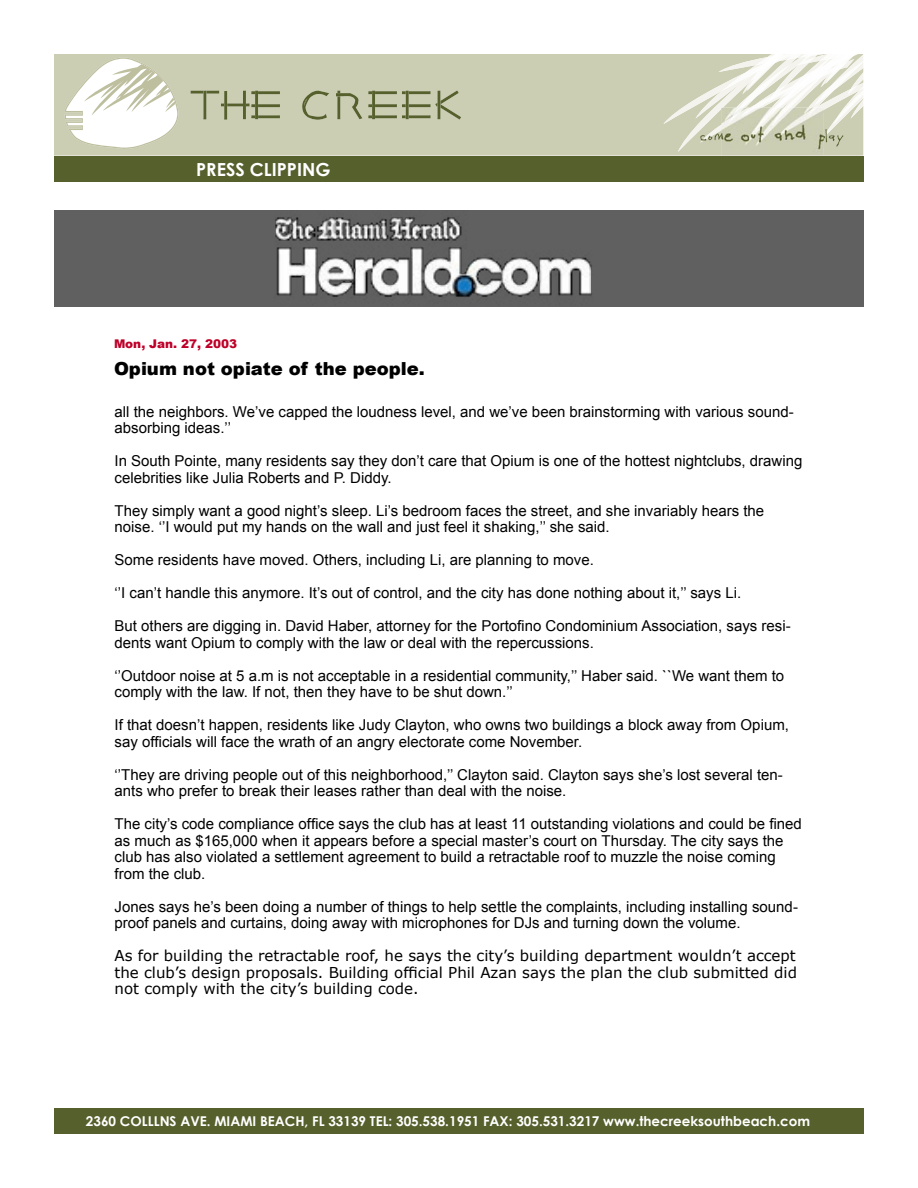
<style>
.page{position:relative;width:918px;height:1188px;background:#fff}
.page>*{position:absolute;margin:0;border:0;box-sizing:border-box;transform-origin:0 0}
.t1{font:900 18px "Arial";color:#000}
.t2{font:700 18px "Century Gothic";color:#fff}
.t3{font:15px/16.5px "Arial";color:#000}
.t4{font:15px/16.5px "Verdana";color:#000;text-align:justify}
.t5{font:700 13.5px "Century Gothic";color:#fff}
.t6{font:900 12px "Arial";color:#be0029}
</style>
<div class="page">
<div style="left:54px;top:1109px;width:810px;height:25px;background:#56602c"></div>
<div style="left:54px;top:54px;width:809px;height:102px;background:#ccceb4"></div>
<svg style="left:191px;top:91px;width:89px;height:29px;background:#adb191"></svg>
<svg style="left:368px;top:90px;width:93px;height:30px;background:#aaae8d"></svg>
<svg style="left:299px;top:91px;width:30px;height:29px"></svg>
<svg style="left:336px;top:91px;width:26px;height:28px"></svg>
<svg style="left:65px;top:57px;width:115px;height:92px"></svg>
<svg style="left:663px;top:54px;width:201px;height:98px"></svg>
<div style="left:54px;top:156px;width:810px;height:26px;background:#56602c"></div>
<div style="left:54px;top:211px;width:810px;height:96px;background:#606060"></div>
<img style="left:275px;top:217px;width:317px;height:80px">
<p class="t2" style="left:196px;top:158px;width:136px">PRESS CLIPPING</p>
<p class="t6" style="left:114px;top:337px;width:125px">Mon, Jan. 27, 2003</p>
<p class="t1" style="left:114px;top:358px;width:312px">Opium not opiate of the people.</p>
<p class="t3" style="left:115px;top:403px;width:681px">all the neighbors. We’ve capped the loudness level, and we’ve been brainstorming with various sound&shy;absorbing ideas.’’</p>
<p class="t3" style="left:115px;top:453px;width:689px">In South Pointe, many residents say they don’t care that Opium is one of the hottest nightclubs, drawing celebrities like Julia Roberts and P. Diddy.</p>
<p class="t3" style="left:115px;top:502px;width:651px">They simply want a good night’s sleep. Li’s bedroom faces the street, and she invariably hears the noise. ‘’I would put my hands on the wall and just feel it shaking,’’ she said.</p>
<p class="t3" style="left:115px;top:552px;width:481px">Some residents have moved. Others, including Li, are planning to move.</p>
<p class="t3" style="left:115px;top:585px;width:628px">‘’I can’t handle this anymore. It’s out of control, and the city has done nothing about it,’’ says Li.</p>
<p class="t3" style="left:115px;top:618px;width:678px">But others are digging in. David Haber, attorney for the Portofino Condominium Association, says resi&shy;dents want Opium to comply with the law or deal with the repercussions.</p>
<p class="t3" style="left:115px;top:667px;width:671px">‘’Outdoor noise at 5 a.m is not acceptable in a residential community,’’ Haber said. ``We want them to comply with the law. If not, then they have to be shut down.’’</p>
<p class="t3" style="left:115px;top:717px;width:676px">If that doesn’t happen, residents like Judy Clayton, who owns two buildings a block away from Opium, say officials will face the wrath of an angry electorate come November.</p>
<p class="t3" style="left:115px;top:766px;width:670px">‘’They are driving people out of this neighborhood,’’ Clayton said. Clayton says she’s lost several ten&shy;ants who prefer to break their leases rather than deal with the noise.</p>
<p class="t3" style="left:115px;top:816px;width:689px">The city’s code compliance office says the club has at least 11 outstanding violations and could be fined as much as $165,000 when it appears before a special master’s court on Thursday. The city says the club has also violated a settlement agreement to build a retractable roof to muzzle the noise coming from the club.</p>
<p class="t3" style="left:115px;top:898px;width:685px">Jones says he’s been doing a number of things to help settle the complaints, including installing sound&shy;proof panels and curtains, doing away with microphones for DJs and turning down the volume.</p>
<p class="t4" style="left:115px;top:947px;width:684px">As for building the retractable roof, he says the city’s building department wouldn’t accept the club’s design proposals. Building official Phil Azan says the plan the club submitted did not comply with the city’s building code.</p>
<p class="t5" style="left:86px;top:1113px;width:726px">2360 COLLLNS AVE. MIAMI BEACH, FL 33139 TEL: 305.538.1951 FAX: 305.531.3217 www.thecreeksouthbeach.com</p>
</div>
